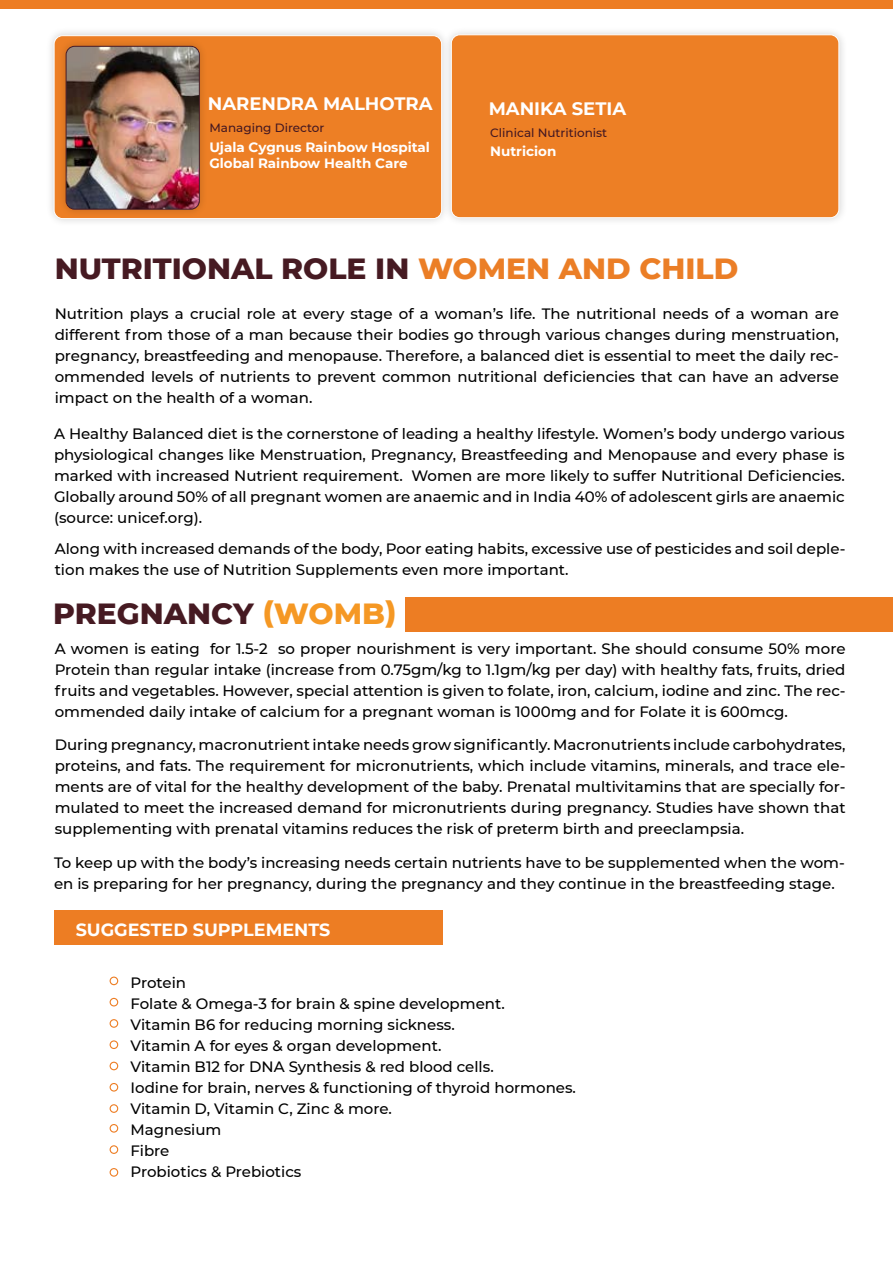
<style>
.page{position:relative;width:893px;height:1263px;background:#fff}
.page>*{position:absolute;margin:0;border:0;box-sizing:border-box;transform-origin:0 0}
.t1{font:800 29.7px "Montserrat";color:#461a22}
.t2{font:700 18px "Montserrat";color:#fff}
.t3{font:700 17.55px "Montserrat";color:#fff}
.t4{font:500 15px/21px "Montserrat";color:#000;text-align:justify}
.t5{font:700 13.5px/16.2px "Montserrat";color:#fff}
.t6{font:500 12px "Montserrat";color:#441822}
.s1{color:#eb7e26}
.s2{color:#f59824}
</style>
<div class="page">
<div style="left:0;top:0;width:893px;height:8px;background:#ed7d23"></div>
<div style="left:45px;top:27px;width:406px;height:200px;background:#f6f5f5"></div>
<div style="left:54px;top:36px;width:388px;height:183px;background:#ed7f25;border-radius:9px"></div>
<div style="left:54px;top:36px;width:388px;height:183px;border:1px solid #fff;border-radius:9px"></div>
<div style="left:442px;top:26px;width:406px;height:201px;background:#f6f5f5"></div>
<div style="left:451px;top:35px;width:388px;height:183px;background:#ed7f25;border-radius:9px"></div>
<div style="left:451px;top:35px;width:388px;height:183px;border:1px solid #fff;border-radius:9px"></div>
<div style="left:57px;top:37px;width:151px;height:181px;background:#000;opacity:.19"></div>
<img style="left:66px;top:46px;width:133px;height:163px">
<div style="left:66px;top:46px;width:133px;height:163px;border:1px solid #441822;border-radius:9px"></div>
<div style="left:55px;top:910px;width:388px;height:34px;background:#ed7d23"></div>
<div style="left:110px;top:976px;width:8px;height:9px;border:1px solid #ed7d23;border-radius:50%"></div>
<div style="left:110px;top:1083px;width:8px;height:8px;border:1px solid #ed7d23;border-radius:50%"></div>
<div style="left:110px;top:998px;width:8px;height:8px;border:1px solid #ed7d23;border-radius:50%"></div>
<div style="left:110px;top:1104px;width:8px;height:9px;border:1px solid #ed7d23;border-radius:50%"></div>
<div style="left:110px;top:1019px;width:8px;height:9px;border:1px solid #ed7d23;border-radius:50%"></div>
<div style="left:110px;top:1124px;width:8px;height:9px;border:1px solid #ed7d23;border-radius:50%"></div>
<div style="left:110px;top:1040px;width:8px;height:9px;border:1px solid #ed7d23;border-radius:50%"></div>
<div style="left:110px;top:1145px;width:8px;height:9px;border:1px solid #ed7d23;border-radius:50%"></div>
<div style="left:110px;top:1062px;width:8px;height:8px;border:1px solid #ed7d23;border-radius:50%"></div>
<div style="left:110px;top:1168px;width:8px;height:9px;border:1px solid #ed7d23;border-radius:50%"></div>
<div style="left:405px;top:597px;width:488px;height:34px;background:#ed7d23"></div>
<p class="t2" style="left:208px;top:90px;width:226px">NARENDRA MALHOTRA</p>
<p class="t2" style="left:489px;top:95px;width:139px">MANIKA SETIA</p>
<p class="t5" style="left:209px;top:138px;width:222px">Ujala Cygnus Rainbow Hospital<br>Global Rainbow Health Care</p>
<p class="t5" style="left:490px;top:143px;width:68px">Nutricion</p>
<p class="t6" style="left:209px;top:119px;width:116px">Managing Director</p>
<p class="t6" style="left:490px;top:124px;width:118px">Clinical Nutritionist</p>
<h1 class="t1" style="left:55px;top:246px;width:685px">NUTRITIONAL ROLE IN <span class="s1">WOMEN AND CHILD</span></h1>
<p class="t4" style="left:55px;top:303px;width:786px">Nutrition plays a crucial role at every stage of a woman’s life. The nutritional needs of a woman are different from those of a man because their bodies go through various changes during menstruation, pregnancy, breastfeeding and menopause. Therefore, a balanced diet is essential to meet the daily rec&shy;ommended levels of nutrients to prevent common nutritional deficiencies that can have an adverse impact on the health of a woman.</p>
<p class="t4" style="left:54px;top:423px;width:792px">A Healthy Balanced diet is the cornerstone of leading a healthy lifestyle. Women’s body undergo various physiological changes like Menstruation, Pregnancy, Breastfeeding and Menopause and every phase is marked with increased Nutrient requirement. Women are more likely to suffer Nutritional Deficiencies.<br>Globally around 50% of all pregnant women are anaemic and in India 40% of adolescent girls are anaemic (source: unicef.org).</p>
<p class="t4" style="left:55px;top:538px;width:792px">Along with increased demands of the body, Poor eating habits, excessive use of pesticides and soil deple&shy;tion makes the use of Nutrition Supplements even more important.</p>
<h1 class="t1" style="left:53px;top:592px;width:345px">PREGNANCY <span class="s2">(WOMB)</span></h1>
<p class="t4" style="left:55px;top:638px;width:792px">A women is eating for 1.5-2 so proper nourishment is very important. She should consume 50% more Protein than regular intake (increase from 0.75gm/kg to 1.1gm/kg per day) with healthy fats, fruits, dried fruits and vegetables. However, special attention is given to folate, iron, calcium, iodine and zinc. The rec&shy;ommended daily intake of calcium for a pregnant woman is 1000mg and for Folate it is 600mcg.</p>
<p class="t4" style="left:55px;top:733px;width:792px">During pregnancy, macronutrient intake needs grow significantly. Macronutrients include carbohydrates, proteins, and fats. The requirement for micronutrients, which include vitamins, minerals, and trace ele&shy;ments are of vital for the healthy development of the baby. Prenatal multivitamins that are specially for&shy;mulated to meet the increased demand for micronutrients during pregnancy. Studies have shown that supplementing with prenatal vitamins reduces the risk of preterm birth and preeclampsia.</p>
<p class="t4" style="left:54px;top:852px;width:792px">To keep up with the body’s increasing needs certain nutrients have to be supplemented when the wom&shy;en is preparing for her pregnancy, during the pregnancy and they continue in the breastfeeding stage.</p>
<p class="t3" style="left:76px;top:917px;width:256px">SUGGESTED SUPPLEMENTS</p>
<p class="t4" style="left:131px;top:971px;width:447px;text-align:left">Protein<br>Folate &amp; Omega-3 for brain &amp; spine development.<br>Vitamin B6 for reducing morning sickness.<br>Vitamin A for eyes &amp; organ development.<br>Vitamin B12 for DNA Synthesis &amp; red blood cells.<br>Iodine for brain, nerves &amp; functioning of thyroid hormones.<br>Vitamin D, Vitamin C, Zinc &amp; more.<br>Magnesium<br>Fibre<br>Probiotics &amp; Prebiotics</p>
</div>
